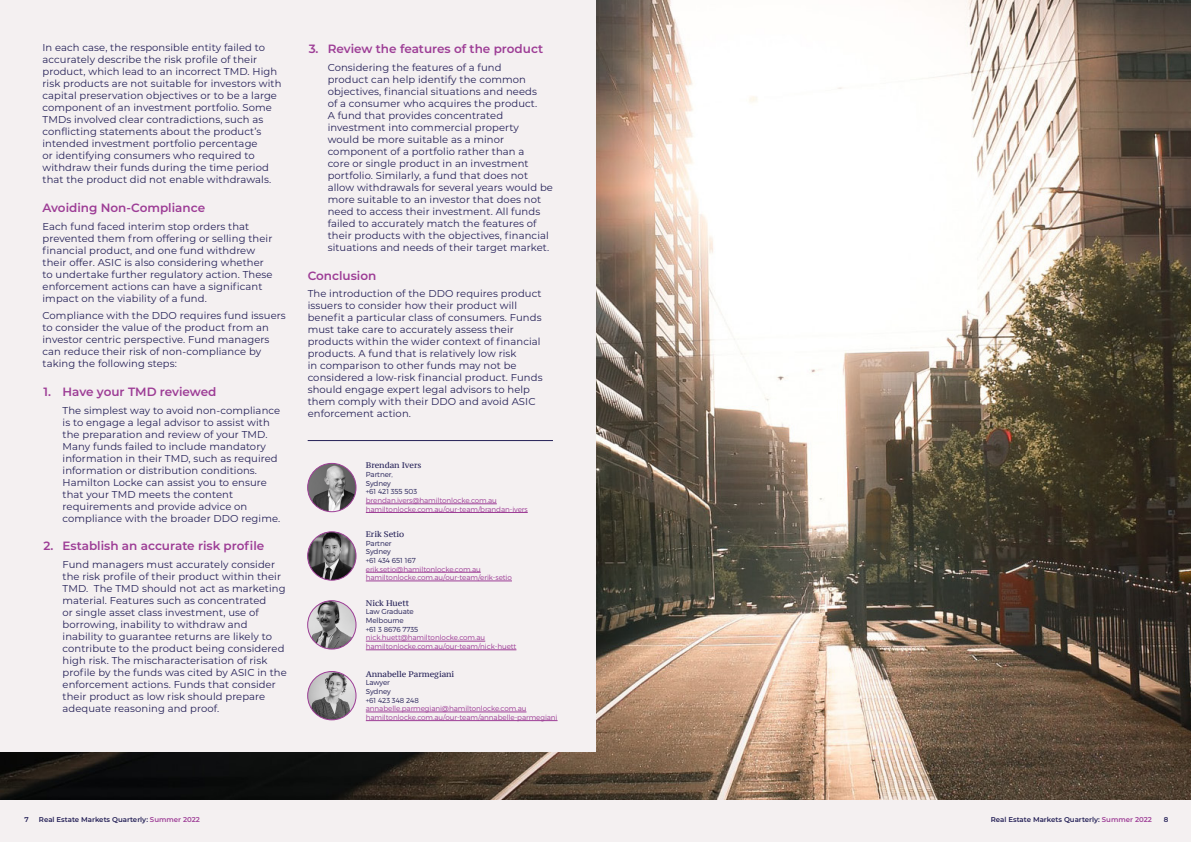
<style>
.page{position:relative;width:1191px;height:842px;background:#f4f0f1}
.page>*{position:absolute;margin:0;border:0;box-sizing:border-box;transform-origin:0 0}
.t1{font:600 12px "Montserrat";color:#9d3d96}
.t2{font:10px/12px "Montserrat";letter-spacing:.01em;color:#242057}
.t3{font:8.1px "PT Serif Caption";letter-spacing:-.01em;color:#242057}
.t4{font:300 7.2px/8.7px "Montserrat";letter-spacing:-.01em;color:#9d3d96}
.t5{font:300 7.2px/8.7px "Montserrat";letter-spacing:-.01em;color:#242057}
.t6{font:600 7px "Montserrat";color:#242057}
.s1{color:#9d3d96}
</style>
<div class="page">
<img style="left:0;top:0;width:1191px;height:799px">
<div style="left:0;top:0;width:595px;height:751px;background:#f4f0f1"></div>
<hr style="left:366px;top:504px;width:131px;height:1px;background:#9d3d96">
<hr style="left:366px;top:512px;width:162px;height:1px;background:#9d3d96">
<img style="left:308px;top:463px;width:48px;height:49px;border-radius:24px">
<div style="left:307px;top:463px;width:49px;height:49px;border:1px solid #9d3d96;border-radius:50%"></div>
<hr style="left:366px;top:572px;width:115px;height:1px;background:#9d3d96">
<hr style="left:366px;top:581px;width:146px;height:1px;background:#9d3d96">
<img style="left:308px;top:532px;width:48px;height:48px;border-radius:24px">
<div style="left:307px;top:531px;width:49px;height:50px;border:1px solid #9d3d96;border-radius:50%"></div>
<hr style="left:308px;top:440px;width:245px;height:1px;background:#242057">
<hr style="left:366px;top:641px;width:119px;height:1px;background:#9d3d96">
<hr style="left:366px;top:650px;width:150px;height:1px;background:#9d3d96">
<img style="left:308px;top:601px;width:48px;height:48px;border-radius:24px">
<div style="left:307px;top:600px;width:49px;height:49px;border:1px solid #9d3d96;border-radius:50%"></div>
<hr style="left:366px;top:712px;width:160px;height:1px;background:#9d3d96">
<hr style="left:366px;top:720px;width:191px;height:1px;background:#9d3d96">
<img style="left:308px;top:671px;width:48px;height:49px;border-radius:24px">
<div style="left:307px;top:671px;width:49px;height:49px;border:1px solid #9d3d96;border-radius:50%"></div>
<p class="t2" style="left:43px;top:42px;width:240px">In each case, the responsible entity failed to accurately describe the risk profile of their product, which lead to an incorrect TMD. High risk products are not suitable for investors with capital preservation objectives or to be a large component of an investment portfolio. Some TMDs involved clear contradictions, such as conflicting statements about the product’s intended investment portfolio percentage<br>or identifying consumers who required to withdraw their funds during the time period that the product did not enable withdrawals.</p>
<p class="t1" style="left:43px;top:199px;width:164px">Avoiding Non-Compliance</p>
<p class="t2" style="left:43px;top:220px;width:231px">Each fund faced interim stop orders that prevented them from offering or selling their financial product, and one fund withdrew their offer. ASIC is also considering whether to undertake further regulatory action. These enforcement actions can have a significant impact on the viability of a fund.</p>
<p class="t2" style="left:43px;top:309px;width:245px">Compliance with the DDO requires fund issuers to consider the value of the product from an investor centric perspective. Fund managers can reduce their risk of non-compliance by taking the following steps:</p>
<p class="t1" style="left:44px;top:383px;width:174px">1. Have your TMD reviewed</p>
<p class="t2" style="left:63px;top:404px;width:219px">The simplest way to avoid non-compliance is to engage a legal advisor to assist with the preparation and review of your TMD.<br>Many funds failed to include mandatory information in their TMD, such as required information or distribution conditions.<br>Hamilton Locke can assist you to ensure that your TMD meets the content requirements and provide advice on compliance with the broader DDO regime.</p>
<p class="t1" style="left:44px;top:537px;width:222px">2. Establish an accurate risk profile</p>
<p class="t2" style="left:63px;top:558px;width:226px">Fund managers must accurately consider the risk profile of their product within their TMD. The TMD should not act as marketing material. Features such as concentrated<br>or single asset class investment, use of borrowing, inability to withdraw and inability to guarantee returns are likely to contribute to the product being considered high risk. The mischaracterisation of risk profile by the funds was cited by ASIC in the enforcement actions. Funds that consider their product as low risk should prepare adequate reasoning and proof.</p>
<p class="t1" style="left:309px;top:41px;width:236px">3. Review the features of the product</p>
<p class="t2" style="left:328px;top:61px;width:227px">Considering the features of a fund<br>product can help identify the common objectives, financial situations and needs<br>of a consumer who acquires the product.<br>A fund that provides concentrated investment into commercial property<br>would be more suitable as a minor component of a portfolio rather than a<br>core or single product in an investment portfolio. Similarly, a fund that does not allow withdrawals for several years would be more suitable to an investor that does not need to access their investment. All funds failed to accurately match the features of their products with the objectives, financial situations and needs of their target market.</p>
<p class="t1" style="left:308px;top:267px;width:70px">Conclusion</p>
<p class="t2" style="left:308px;top:287px;width:236px">The introduction of the DDO requires product issuers to consider how their product will benefit a particular class of consumers. Funds must take care to accurately assess their products within the wider context of financial products. A fund that is relatively low risk<br>in comparison to other funds may not be considered a low-risk financial product. Funds should engage expert legal advisors to help them comply with their DDO and avoid ASIC enforcement action.</p>
<p class="t3" style="left:366px;top:460px;width:57px">Brendan Ivers</p>
<p class="t5" style="left:366px;top:470px;width:53px">Partner,<br>Sydney<br>+61 421 355 503</p>
<p class="t4" style="left:366px;top:496px;width:163px">brendan.ivers@hamiltonlocke.com.au hamiltonlocke.com.au/our-team/brandan-ivers</p>
<p class="t3" style="left:366px;top:529px;width:40px">Erik Setio</p>
<p class="t5" style="left:366px;top:538px;width:51px">Partner<br>Sydney<br>+61 434 651 167</p>
<p class="t4" style="left:366px;top:564px;width:148px">erik.setio@hamiltonlocke.com.au hamiltonlocke.com.au/our-team/erik-setio</p>
<p class="t3" style="left:366px;top:598px;width:45px">Nick Huett</p>
<p class="t5" style="left:366px;top:607px;width:54px">Law Graduate<br>Melbourne<br>+61 3 8676 7735</p>
<p class="t4" style="left:366px;top:633px;width:152px">nick.huett@hamiltonlocke.com.au hamiltonlocke.com.au/our-team/nick-huett</p>
<p class="t3" style="left:366px;top:668px;width:90px">Annabelle Parmegiani</p>
<p class="t5" style="left:366px;top:678px;width:54px">Lawyer<br>Sydney<br>+61 423 348 248</p>
<p class="t4" style="left:366px;top:704px;width:193px">annabelle.parmegiani@hamiltonlocke.com.au hamiltonlocke.com.au/our-team/annabelle-parmegiani</p>
<p class="t6" style="left:24px;top:814px;width:6px">7</p>
<p class="t6" style="left:39px;top:814px;width:163px">Real Estate Markets Quarterly: <span class="s1">Summer 2022</span></p>
<p class="t6" style="left:990px;top:814px;width:163px">Real Estate Markets Quarterly: <span class="s1">Summer 2022</span></p>
<p class="t6" style="left:1163px;top:814px;width:6px">8</p>
</div>
